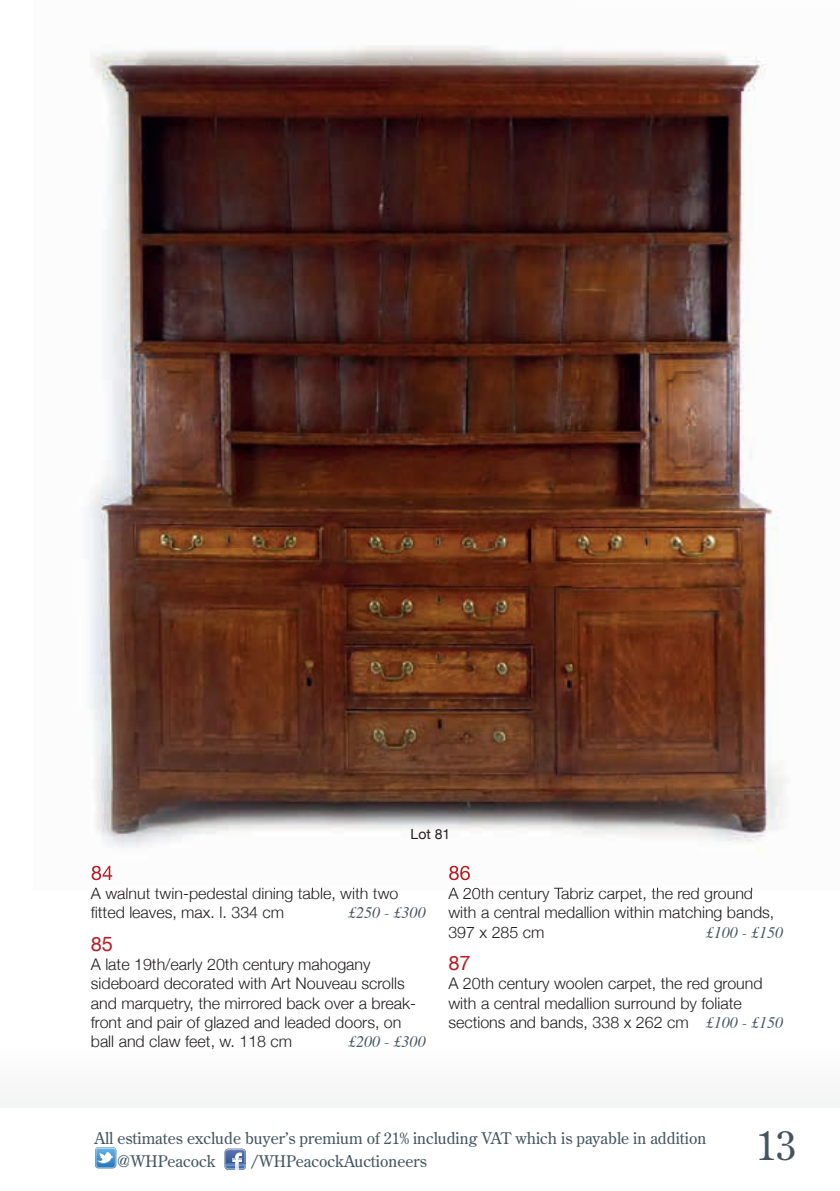
<style>
.page{position:relative;width:840px;height:1191px;background:#fff}
.page>*{position:absolute;margin:0;border:0;box-sizing:border-box;transform-origin:0 0}
.t1{font:40px "Century Old Style Std";color:#45555f}
.t2{font:20px "Helvetica Neue";color:#bb1d22}
.t3{font:300 16px/19.2px "Helvetica Neue";color:#231f20}
.t4{font:16px/23.6px "Century Old Style Std";color:#45555f}
.t5{font:italic 16px "Times";color:#45555f}
.t6{font:14px "Helvetica Neue";color:#231f20}
.s1{font-family:"Times";font-weight:400;font-style:italic;color:#45555f}
</style>
<div class="page">
<div style="left:0;top:1044px;width:839px;height:63px;background:#f9f9f9"></div>
<svg style="left:95px;top:1147px;width:21px;height:21px"></svg>
<svg style="left:224px;top:1148px;width:22px;height:22px"></svg>
<img style="left:225px;top:1149px;width:20px;height:4px">
<img style="left:87px;top:45px;width:483px;height:836px">
<img style="left:570px;top:51px;width:218px;height:840px">
<img style="left:92px;top:865px;width:20px;height:15px">
<img style="left:94px;top:887px;width:302px;height:4px">
<img style="left:449px;top:865px;width:20px;height:15px">
<img style="left:451px;top:887px;width:301px;height:4px">
<p class="t6" style="left:410px;top:825px;width:41px">Lot 81</p>
<p class="t3" style="left:91px;top:883px;width:309px">A walnut twin-pedestal dining table, with two fitted leaves, max. l. 334 cm</p>
<p class="t5" style="left:348px;top:899px;width:79px">£250 - £300</p>
<p class="t2" style="left:91px;top:932px;width:24px">85</p>
<p class="t3" style="left:91px;top:954px;width:326px">A late 19th/early 20th century mahogany sideboard decorated with Art Nouveau scrolls and marquetry, the mirrored back over a break&shy;front and pair of glazed and leaded doors, on ball and claw feet, w. 118 cm</p>
<p class="t5" style="left:348px;top:1027px;width:79px">£200 - £300</p>
<p class="t3" style="left:448px;top:883px;width:327px">A 20th century Tabriz carpet, the red ground with a central medallion within matching bands,<br>397 x 285 cm</p>
<p class="t5" style="left:705px;top:918px;width:79px">£100 - £150</p>
<p class="t2" style="left:448px;top:951px;width:24px">87</p>
<p class="t3" style="left:448px;top:973px;width:336px">A 20th century woolen carpet, the red ground with a central medallion surround by foliate sections and bands, 338 x 262 cm <span class="s1">£100 - £150</span></p>
<p class="t4" style="left:117px;top:1125px;width:590px;text-indent:-22px">All estimates exclude buyer’s premium of 21% including VAT which is payable in addition @WHPeacock</p>
<p class="t4" style="left:250px;top:1149px;width:178px">/WHPeacockAuctioneers</p>
<h1 class="t1" style="left:755px;top:1119px;width:41px">13</h1>
</div>
